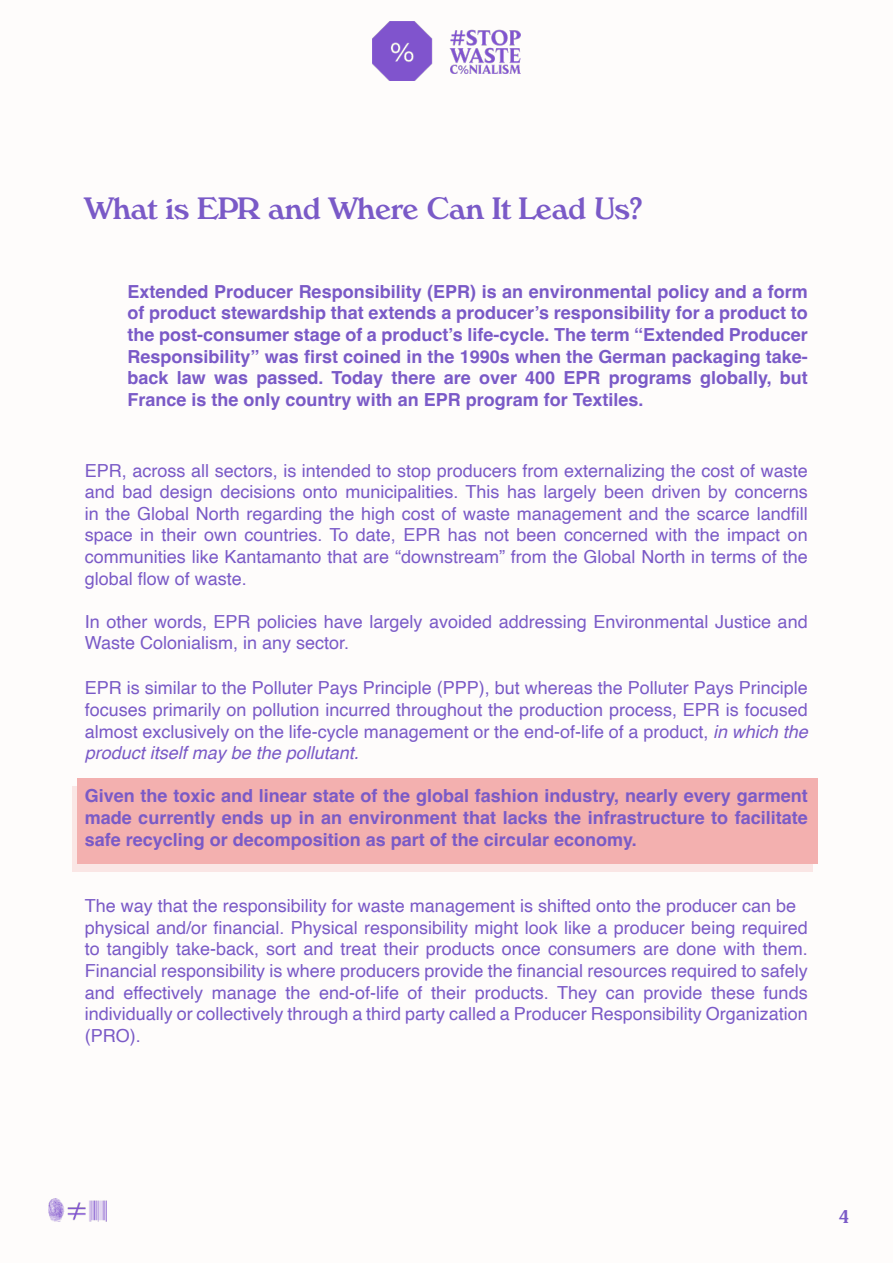
<style>
.page{position:relative;width:893px;height:1263px;background:#fefcfb}
.page>*{position:absolute;margin:0;border:0;box-sizing:border-box;transform-origin:0 0}
.Sous-titre{font:500 30px "Verona";color:#7a5ac7}
.t1{font:18px/21.6px "Helvetica";color:#7a5ac7;text-align:justify}
.t2{font:700 18px/21.6px "Helvetica";color:#7a5ac7;text-align:justify}
.t3{font:500 18px "Verona";color:#7a5ac7}
.s1{font-style:italic}
</style>
<div class="page">
<svg style="left:72px;top:787px;width:740px;height:85px;background:#f9e0df"></svg>
<div style="left:77px;top:778px;width:741px;height:85px;background:#f3b0af"></div>
<img style="left:372px;top:21px;width:149px;height:60px">
<img style="left:48px;top:1198px;width:59px;height:23px">
<p class="Sous-titre" style="left:85px;top:190px;width:559px">What is EPR and Where Can It Lead Us?</p>
<p class="t2" style="left:128px;top:283px;width:682px">Extended Producer Responsibility (EPR) is an environmental policy and a form of product stewardship that extends a producer’s responsibility for a product to the post-consumer stage of a product’s life-cycle. The term “Extended Producer Responsibility” was first coined in the 1990s when the German packaging take&shy;back law was passed. Today there are over 400 EPR programs globally, but France is the only country with an EPR program for Textiles.</p>
<p class="t1" style="left:85px;top:460px;width:724px">EPR, across all sectors, is intended to stop producers from externalizing the cost of waste and bad design decisions onto municipalities. This has largely been driven by concerns in the Global North regarding the high cost of waste management and the scarce landfill space in their own countries. To date, EPR has not been concerned with the impact on communities like Kantamanto that are “downstream” from the Global North in terms of the global flow of waste.</p>
<p class="t1" style="left:85px;top:611px;width:724px">In other words, EPR policies have largely avoided addressing Environmental Justice and<br>Waste Colonialism, in any sector.</p>
<p class="t1" style="left:85px;top:678px;width:724px">EPR is similar to the Polluter Pays Principle (PPP), but whereas the Polluter Pays Principle focuses primarily on pollution incurred throughout the production process, EPR is focused almost exclusively on the life-cycle management or the end-of-life of a product, <span class="s1">in which the product itself may be the pollutant.</span></p>
<p class="t2" style="left:85px;top:787px;width:724px">Given the toxic and linear state of the global fashion industry, nearly every garment made currently ends up in an environment that lacks the infrastructure to facilitate safe recycling or decomposition as part of the circular economy.</p>
<p class="t1" style="left:85px;top:895px;width:713px">The way that the responsibility for waste management is shifted onto the producer can be</p>
<p class="t1" style="left:85px;top:917px;width:724px">physical and/or financial. Physical responsibility might look like a producer being required to tangibly take-back, sort and treat their products once consumers are done with them.<br>Financial responsibility is where producers provide the financial resources required to safely and effectively manage the end-of-life of their products. They can provide these funds individually or collectively through a third party called a Producer Responsibility Organization (PRO).</p>
<p class="t3" style="left:839px;top:1205px;width:12px">4</p>
</div>
